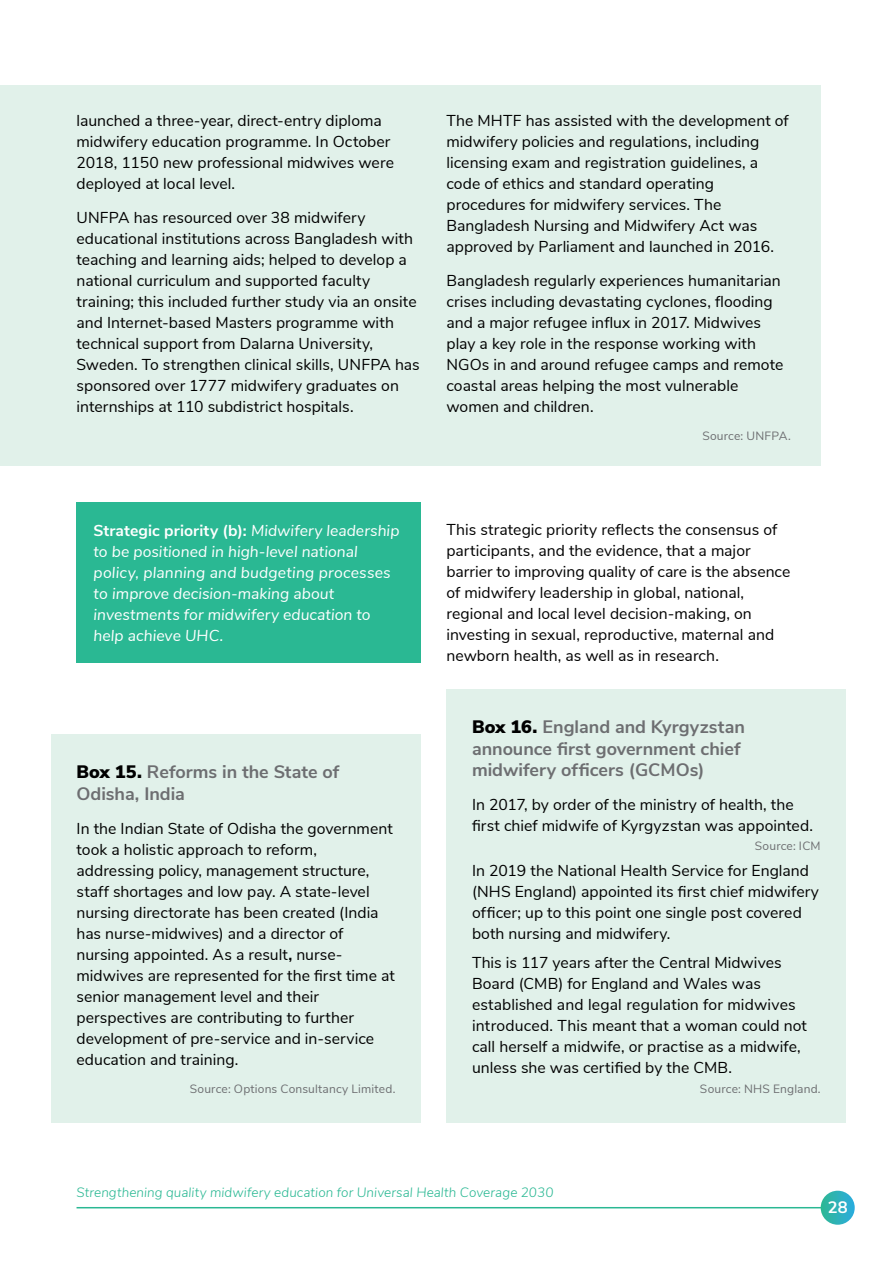
<style>
.page{position:relative;width:893px;height:1263px;background:#fff}
.page>*{position:absolute;margin:0;border:0;box-sizing:border-box;transform-origin:0 0}
.t1{font:700 18px/21.6px "Nunito Sans";color:#6d6e71}
.t2{font:700 16.5px "Nunito Sans";color:#fff}
.t3{font:15.75px/21px "Nunito Sans";letter-spacing:.005em;color:#000}
.t4{font:italic 15.75px/21px "Nunito Sans";letter-spacing:.005em;color:#fff}
.t5{font:italic 300 13.5px "Nunito Sans";letter-spacing:.005em;color:#2ab893}
.t6{font:12px "Nunito Sans";letter-spacing:.015em;color:#6d6e71}
.s1{font-weight:700;font-style:normal}
.s2{font-weight:900;color:#000}
.s3{font-weight:700}
</style>
<div class="page">
<hr style="left:77px;top:1207px;width:748px;height:1px;background:#2ab893">
<svg style="left:821px;top:1191px;width:34px;height:34px"></svg>
<div style="left:0;top:85px;width:821px;height:380px;background:#e1f1ea"></div>
<div style="left:77px;top:503px;width:344px;height:160px;background:#2ab893"></div>
<div style="left:51px;top:735px;width:370px;height:97px;background:#e1f1ea"></div>
<div style="left:51px;top:792px;width:370px;height:304px;background:#e1f1ea"></div>
<div style="left:51px;top:1055px;width:370px;height:67px;background:#e1f1ea"></div>
<div style="left:446px;top:689px;width:400px;height:119px;background:#e1f1ea"></div>
<div style="left:446px;top:769px;width:400px;height:93px;background:#e1f1ea"></div>
<div style="left:446px;top:834px;width:400px;height:136px;background:#e1f1ea"></div>
<div style="left:446px;top:927px;width:400px;height:177px;background:#e1f1ea"></div>
<div style="left:446px;top:1055px;width:400px;height:67px;background:#e1f1ea"></div>
<p class="t3" style="left:77px;top:110px;width:319px">launched a three-year, direct-entry diploma midwifery education programme. In October 2018, 1150 new professional midwives were deployed at local level.</p>
<p class="t3" style="left:77px;top:206px;width:345px">UNFPA has resourced over 38 midwifery educational institutions across Bangladesh with teaching and learning aids; helped to develop a national curriculum and supported faculty training; this included further study via an onsite and Internet-based Masters programme with technical support from Dalarna University, Sweden. To strengthen clinical skills, UNFPA has sponsored over 1777 midwifery graduates on internships at 110 subdistrict hospitals.</p>
<p class="t3" style="left:446px;top:109px;width:344px">The MHTF has assisted with the development of midwifery policies and regulations, including licensing exam and registration guidelines, a code of ethics and standard operating procedures for midwifery services. The Bangladesh Nursing and Midwifery Act was approved by Parliament and launched in 2016.</p>
<p class="t3" style="left:446px;top:269px;width:338px">Bangladesh regularly experiences humanitarian crises including devastating cyclones, flooding and a major refugee influx in 2017. Midwives play a key role in the response working with NGOs in and around refugee camps and remote coastal areas helping the most vulnerable women and children.</p>
<p class="t6" style="left:702px;top:427px;width:90px">Source: UNFPA.</p>
<p class="t4" style="left:94px;top:519px;width:307px"><span class="s1">Strategic priority (b):</span> Midwifery leadership to be positioned in high-level national policy, planning and budgeting processes to improve decision-making about investments for midwifery education to help achieve UHC.</p>
<p class="t3" style="left:446px;top:518px;width:345px">This strategic priority reflects the consensus of participants, and the evidence, that a major barrier to improving quality of care is the absence of midwifery leadership in global, national, regional and local level decision-making, on investing in sexual, reproductive, maternal and newborn health, as well as in research.</p>
<p class="t1" style="left:77px;top:760px;width:264px"><span class="s2">Box 15.</span> Reforms in the State of<br>Odisha, India</p>
<p class="t3" style="left:77px;top:817px;width:320px">In the Indian State of Odisha the government took a holistic approach to reform, addressing policy, management structure, staff shortages and low pay. A state-level nursing directorate has been created (India has nurse-midwives) and a director of nursing appointed. As a result<span class="s3">,</span> nurse&shy;midwives are represented for the first time at senior management level and their perspectives are contributing to further development of pre-service and in-service education and training.</p>
<p class="t6" style="left:190px;top:1079px;width:207px">Source: Options Consultancy Limited.</p>
<p class="t1" style="left:472px;top:715px;width:274px"><span class="s2">Box 16.</span> England and Kyrgyzstan announce first government chief midwifery officers (GCMOs)</p>
<p class="t3" style="left:472px;top:793px;width:342px">In 2017, by order of the ministry of health, the first chief midwife of Kyrgyzstan was appointed.</p>
<p class="t6" style="left:755px;top:837px;width:67px">Source: ICM</p>
<p class="t3" style="left:472px;top:859px;width:349px">In 2019 the National Health Service for England (NHS England) appointed its first chief midwifery officer; up to this point one single post covered both nursing and midwifery.</p>
<p class="t3" style="left:472px;top:951px;width:336px">This is 117 years after the Central Midwives Board (CMB) for England and Wales was established and legal regulation for midwives introduced. This meant that a woman could not call herself a midwife, or practise as a midwife, unless she was certified by the CMB.</p>
<p class="t6" style="left:700px;top:1079px;width:122px">Source: NHS England.</p>
<p class="t5" style="left:77px;top:1182px;width:478px">Strengthening quality midwifery education for Universal Health Coverage 2030</p>
<p class="t2" style="left:828px;top:1195px;width:21px">28</p>
</div>
